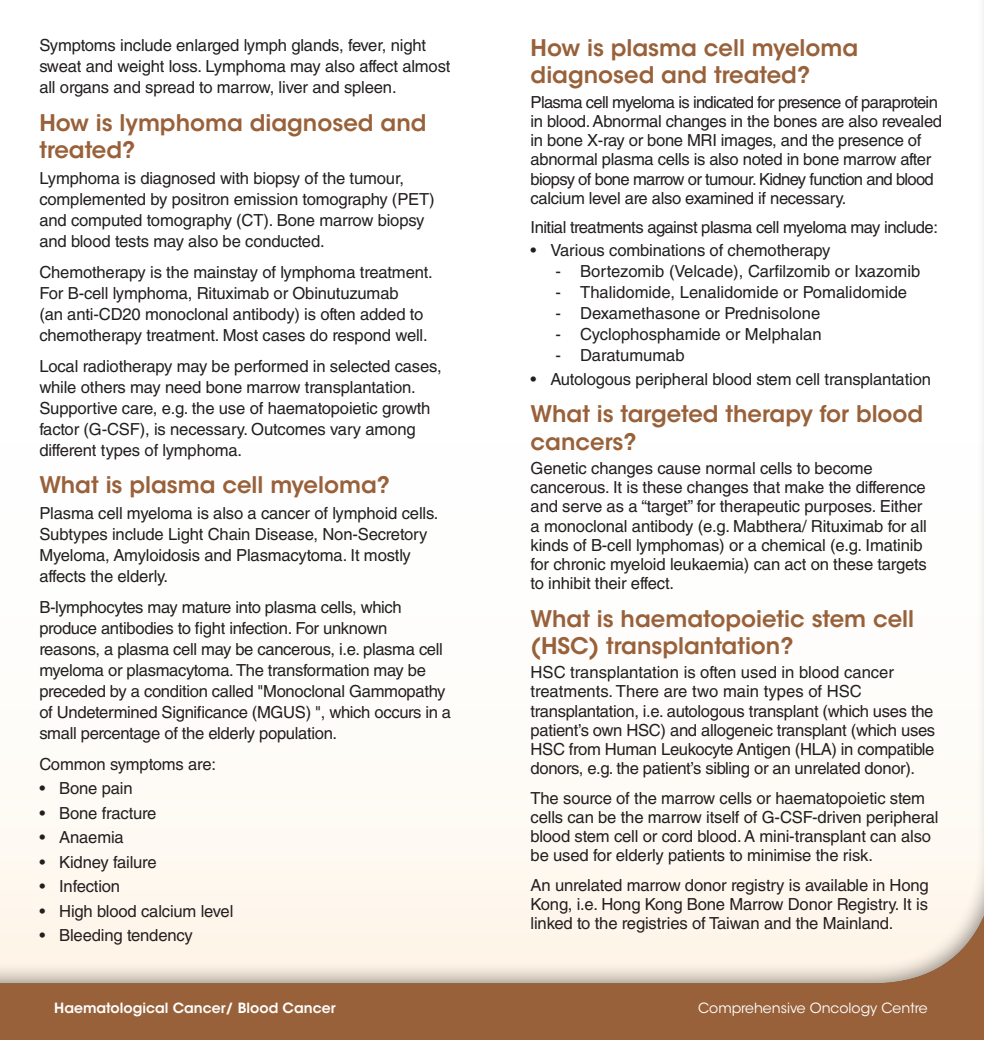
<style>
.page{position:relative;width:984px;height:1040px;background:#98613a}
.page>*{position:absolute;margin:0;border:0;box-sizing:border-box;transform-origin:0 0}
.Head_B_-_eng{font:600 22.75px/27.3px "ITC Avant Garde Std";color:#98613a}
.Body_-_eng{font:16.62px/21px "Helvetica LT Std";letter-spacing:-.01em;color:#231f20}
.Body_-_eng-2{font:16.62px "Helvetica LT Std";letter-spacing:-.03em;color:#231f20}
.t1{font:600 14px "ITC Avant Garde Std";color:#fff}
.t2{font:14px "ITC Avant Garde Std";color:#fff}
</style>
<div class="page">
<div style="left:0;top:0;width:984px;height:986px;background:#231f20;opacity:.5"></div>
<p class="Body_-_eng" style="left:39px;top:35px;width:413px">Symptoms include enlarged lymph glands, fever, night sweat and weight loss. Lymphoma may also affect almost all organs and spread to marrow, liver and spleen.</p>
<p class="Head_B_-_eng" style="left:39px;top:109px;width:389px">How is lymphoma diagnosed and treated?</p>
<p class="Body_-_eng" style="left:39px;top:167px;width:397px">Lymphoma is diagnosed with biopsy of the tumour, complemented by positron emission tomography (PET) and computed tomography (CT). Bone marrow biopsy and blood tests may also be conducted.</p>
<p class="Body_-_eng" style="left:39px;top:261px;width:395px">Chemotherapy is the mainstay of lymphoma treatment.<br>For B-cell lymphoma, Rituximab or Obinutuzumab<br>(an anti-CD20 monoclonal antibody) is often added to chemotherapy treatment. Most cases do respond well.</p>
<p class="Body_-_eng" style="left:39px;top:355px;width:404px">Local radiotherapy may be performed in selected cases, while others may need bone marrow transplantation.<br>Supportive care, e.g. the use of haematopoietic growth factor (G-CSF), is necessary. Outcomes vary among different types of lymphoma.</p>
<p class="Head_B_-_eng" style="left:39px;top:471px;width:352px">What is plasma cell myeloma?</p>
<p class="Body_-_eng" style="left:39px;top:502px;width:401px">Plasma cell myeloma is also a cancer of lymphoid cells.<br>Subtypes include Light Chain Disease, Non-Secretory Myeloma, Amyloidosis and Plasmacytoma. It mostly affects the elderly.</p>
<p class="Body_-_eng" style="left:39px;top:596px;width:413px">B-lymphocytes may mature into plasma cells, which produce antibodies to fight infection. For unknown reasons, a plasma cell may be cancerous, i.e. plasma cell myeloma or plasmacytoma. The transformation may be preceded by a condition called "Monoclonal Gammopathy of Undetermined Significance (MGUS) ", which occurs in a small percentage of the elderly population.</p>
<p class="Body_-_eng" style="left:39px;top:753px;width:178px">Common symptoms are:</p>
<p class="Body_-_eng" style="left:39px;top:778px;width:95px">• Bone pain</p>
<p class="Body_-_eng" style="left:39px;top:802px;width:119px">• Bone fracture</p>
<p class="Body_-_eng" style="left:39px;top:827px;width:86px">• Anaemia</p>
<p class="Body_-_eng" style="left:39px;top:851px;width:119px">• Kidney failure</p>
<p class="Body_-_eng" style="left:39px;top:876px;width:82px">• Infection</p>
<p class="Body_-_eng" style="left:39px;top:900px;width:196px">• High blood calcium level</p>
<p class="Body_-_eng" style="left:39px;top:925px;width:155px">• Bleeding tendency</p>
<p class="Head_B_-_eng" style="left:530px;top:34px;width:329px">How is plasma cell myeloma diagnosed and treated?</p>
<p class="Body_-_eng" style="left:530px;top:92px;width:413px;line-height:19.2px">Plasma cell myeloma is indicated for presence of paraprotein in blood. Abnormal changes in the bones are also revealed in bone X-ray or bone MRI images, and the presence of abnormal plasma cells is also noted in bone marrow after biopsy of bone marrow or tumour. Kidney function and blood calcium level are also examined if necessary.</p>
<p class="Body_-_eng-2" style="left:530px;top:218px;width:409px">Initial treatments against plasma cell myeloma may include:</p>
<p class="Body_-_eng" style="left:530px;top:239px;width:301px">• Various combinations of chemotherapy</p>
<p class="Body_-_eng" style="left:555px;top:260px;width:366px">- Bortezomib (Velcade), Carfilzomib or Ixazomib</p>
<p class="Body_-_eng" style="left:555px;top:281px;width:353px">- Thalidomide, Lenalidomide or Pomalidomide</p>
<p class="Body_-_eng" style="left:555px;top:302px;width:266px">- Dexamethasone or Prednisolone</p>
<p class="Body_-_eng" style="left:555px;top:323px;width:268px">- Cyclophosphamide or Melphalan</p>
<p class="Body_-_eng" style="left:555px;top:344px;width:131px">- Daratumumab</p>
<p class="Body_-_eng" style="left:530px;top:369px;width:402px">• Autologous peripheral blood stem cell transplantation</p>
<p class="Head_B_-_eng" style="left:530px;top:400px;width:394px">What is targeted therapy for blood cancers?</p>
<p class="Body_-_eng" style="left:530px;top:458px;width:398px;line-height:19.2px">Genetic changes cause normal cells to become cancerous. It is these changes that make the difference and serve as a “target” for therapeutic purposes. Either a monoclonal antibody (e.g. Mabthera/ Rituximab for all kinds of B-cell lymphomas) or a chemical (e.g. Imatinib for chronic myeloid leukaemia) can act on these targets to inhibit their effect.</p>
<p class="Head_B_-_eng" style="left:530px;top:605px;width:385px">What is haematopoietic stem cell (HSC) transplantation?</p>
<p class="Body_-_eng" style="left:530px;top:663px;width:406px;line-height:19.2px">HSC transplantation is often used in blood cancer treatments. There are two main types of HSC transplantation, i.e. autologous transplant (which uses the patient’s own HSC) and allogeneic transplant (which uses HSC from Human Leukocyte Antigen (HLA) in compatible donors, e.g. the patient’s sibling or an unrelated donor).</p>
<p class="Body_-_eng" style="left:530px;top:788px;width:409px;line-height:19.2px">The source of the marrow cells or haematopoietic stem cells can be the marrow itself of G-CSF-driven peripheral blood stem cell or cord blood. A mini-transplant can also be used for elderly patients to minimise the risk.</p>
<p class="Body_-_eng" style="left:530px;top:875px;width:400px;line-height:19.2px;text-align:justify">An unrelated marrow donor registry is available in Hong Kong, i.e. Hong Kong Bone Marrow Donor Registry. It is linked to the registries of Taiwan and the Mainland.</p>
<p class="t1" style="left:52px;top:998px;width:330px">Haematological Cancer Plasma ell Myeloma</p>
<p class="t1" style="left:54px;top:998px;width:283px">Haematological Cancer/ Blood Cancer</p>
<p class="t2" style="left:698px;top:999px;width:231px">Comprehensive Oncology Centre</p>
</div>
